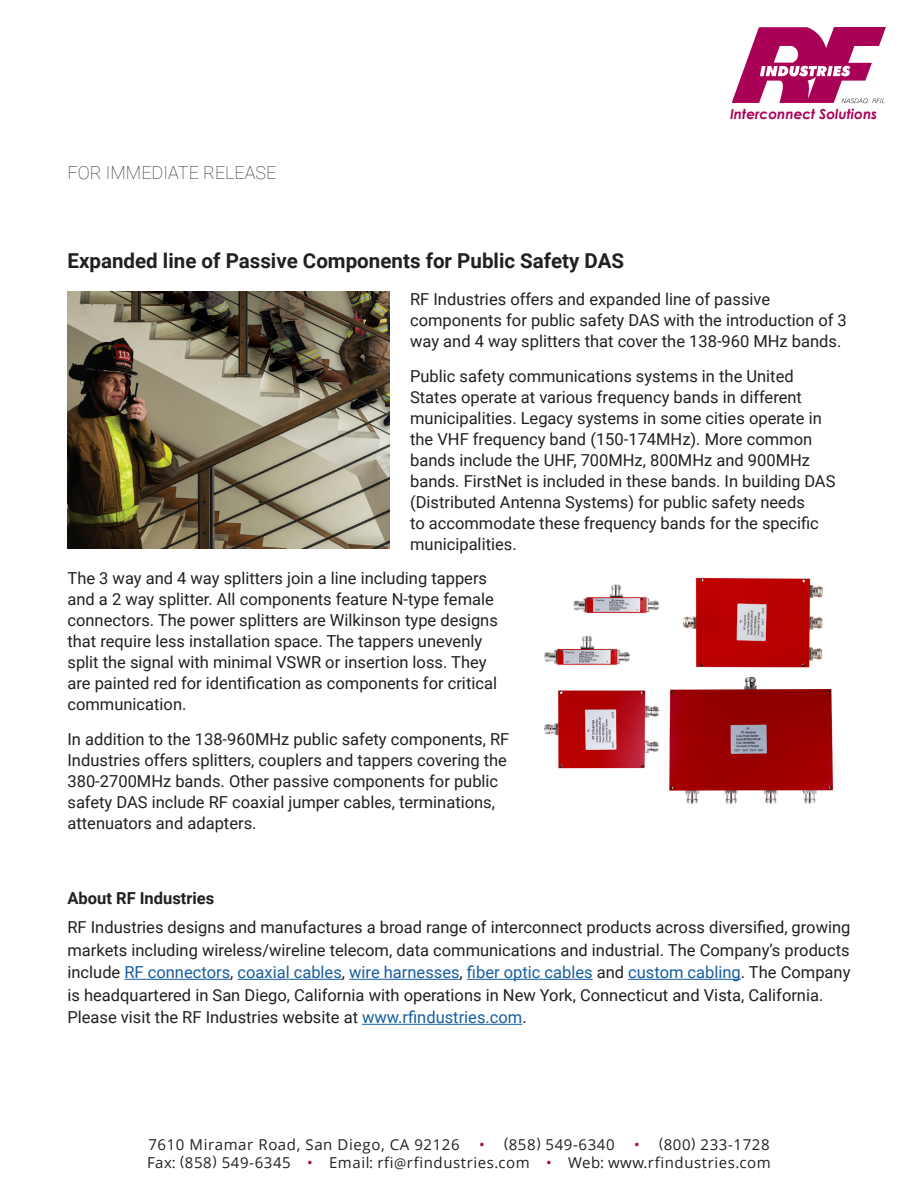
<style>
.page{position:relative;width:918px;height:1188px;background:#fff}
.page>*{position:absolute;margin:0;border:0;box-sizing:border-box;transform-origin:0 0}
.t1{font:700 20.55px "Roboto";color:#231f20}
.t2{font:100 18px "Roboto";color:#231f20}
.t3{font:16.5px/21px "Roboto";color:#231f20}
.t4{font:700 16.5px "Roboto";color:#231f20}
.t5{font:15px "Open Sans";letter-spacing:.04em;color:#231f20}
.t6{font:italic 700 13.8px "Century Gothic";color:#a90156}
.s1{color:#175d9e}
.s2{color:#a90055}
.s3{font-size:14.25px}
.s4{font-size:13.5px}
</style>
<div class="page">
<svg style="left:732px;top:27px;width:154px;height:77px"></svg>
<img style="left:68px;top:292px;width:322px;height:257px">
<img style="left:544px;top:577px;width:290px;height:227px">
<hr style="left:124px;top:979px;width:106px;height:1px;background:#175d9e">
<hr style="left:238px;top:979px;width:104px;height:1px;background:#175d9e">
<hr style="left:349px;top:979px;width:111px;height:1px;background:#175d9e">
<hr style="left:467px;top:979px;width:126px;height:1px;background:#175d9e">
<hr style="left:628px;top:979px;width:113px;height:1px;background:#175d9e">
<hr style="left:362px;top:1024px;width:160px;height:1px;background:#175d9e">
<p class="t2" style="left:68px;top:160px;width:210px">FOR IMMEDIATE RELEASE</p>
<p class="t6" style="left:730px;top:103px;width:149px">Interconnect Solutions</p>
<p class="t1" style="left:68px;top:246px;width:558px">Expanded line of Passive Components for Public Safety DAS</p>
<p class="t3" style="left:410px;top:288px;width:438px">RF Industries offers and expanded line of passive components for public safety DAS with the introduction of 3 way and 4 way splitters that cover the 138-960 MHz bands.</p>
<p class="t3" style="left:410px;top:365px;width:427px">Public safety communications systems in the United States operate at various frequency bands in different municipalities. Legacy systems in some cities operate in the VHF frequency band (150-174MHz). More common bands include the UHF, 700MHz, 800MHz and 900MHz bands. FirstNet is included in these bands. In building DAS (Distributed Antenna Systems) for public safety needs<br>to accommodate these frequency bands for the specific municipalities.</p>
<p class="t3" style="left:68px;top:567px;width:432px">The 3 way and 4 way splitters join a line including tappers and a 2 way splitter. All components feature N-type female connectors. The power splitters are Wilkinson type designs that require less installation space. The tappers unevenly split the signal with minimal VSWR or insertion loss. They are painted red for identification as components for critical communication.</p>
<p class="t3" style="left:68px;top:728px;width:443px">In addition to the 138-960MHz public safety components, RF Industries offers splitters, couplers and tappers covering the 380-2700MHz bands. Other passive components for public safety DAS include RF coaxial jumper cables, terminations, attenuators and adapters.</p>
<p class="t4" style="left:68px;top:886px;width:148px">About RF Industries</p>
<p class="t3" style="left:68px;top:915px;width:784px;line-height:22.5px">RF Industries designs and manufactures a broad range of interconnect products across diversified, growing markets including wireless/wireline telecom, data communications and industrial. The Company’s products include <span class="s1">RF connectors</span>, <span class="s1">coaxial cables</span>, <span class="s1">wire harnesses</span>, <span class="s1">fiber optic cables</span> and <span class="s1">custom cabling</span>. The Company is headquartered in San Diego, California with operations in New York, Connecticut and Vista, California.<br>Please visit the RF Industries website at <span class="s1">www.rfindustries.com</span>.</p>
<p class="t5" style="left:148px;top:1134px;width:313px">7610 Miramar Road, San Diego, CA 92126</p>
<p class="t5" style="left:479px;top:1134px;width:137px"><span class="s2">•</span> <span class="s3">(</span>858<span class="s3">)</span> 549-6340</p>
<p class="t5" style="left:634px;top:1134px;width:137px"><span class="s2">•</span> <span class="s3">(</span>800<span class="s3">)</span> 233-1728</p>
<p class="t5" style="left:147px;top:1152px;width:625px">Fax: <span class="s3">(</span>858<span class="s3">)</span> 549-6345 <span class="s2">•</span> Email: rfi<span class="s4">@</span>rfindustries.com <span class="s2">•</span> Web: www.rfindustries.com</p>
</div>
